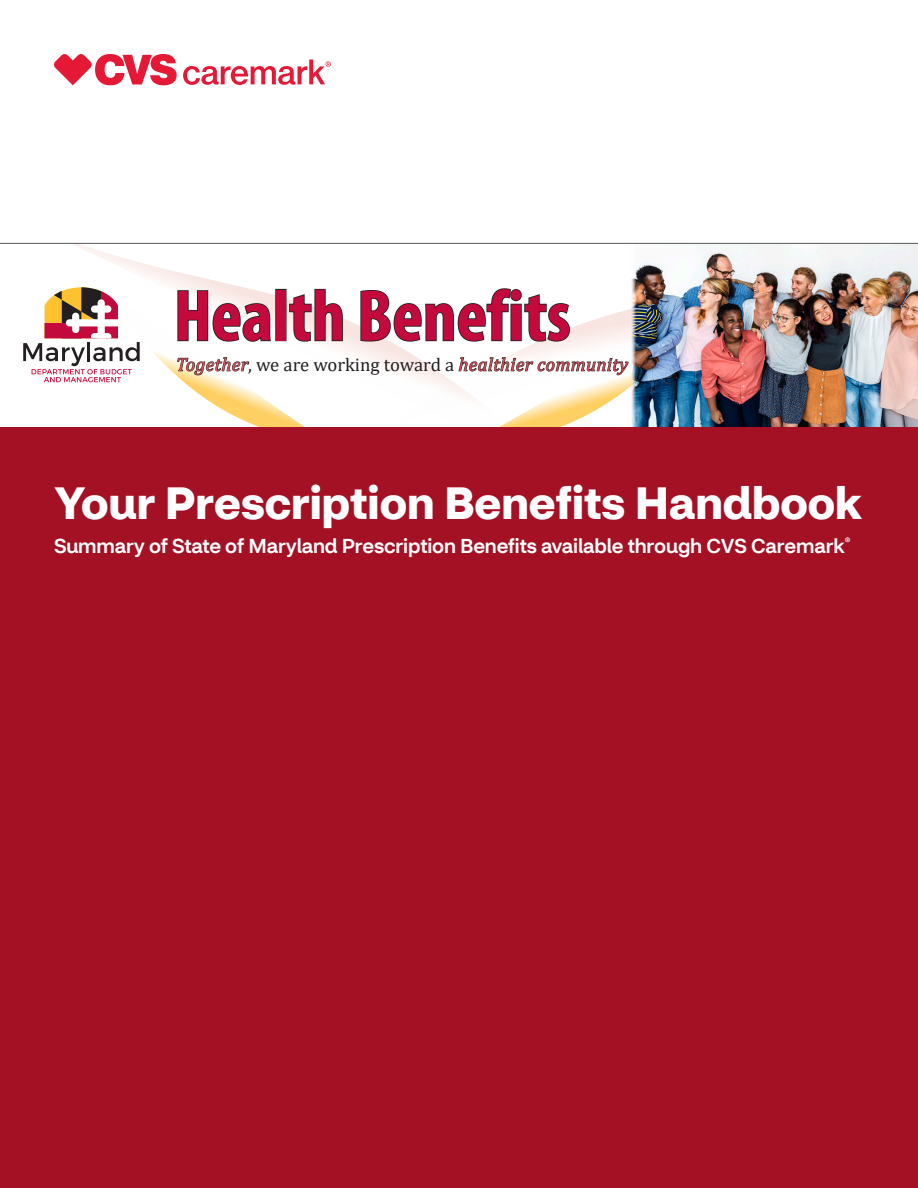
<style>
.page{position:relative;width:918px;height:1188px;background:#fff}
.page>*{position:absolute;margin:0;border:0;box-sizing:border-box;transform-origin:0 0}
.t1{font:700 condensed 73.05px "Myriad Pro";color:#c40a3c}
.t2{font:700 45px "CVS Health Sans";color:#fff}
.t3{font:500 20.1px "CVS Health Sans";letter-spacing:-.005em;color:#fff}
.t4{font:18.75px "Cambria";letter-spacing:-.005em;color:#231f20}
.s1{font-style:italic;color:#d0585c}
.s2{font-style:italic;color:#ce4b55}
</style>
<div class="page">
<div style="left:0;top:404px;width:918px;height:784px;background:#a41024"></div>
<div style="left:0;top:243px;width:918px;height:184px;background:#fff"></div>
<svg style="left:73px;top:244px;width:146px;height:38px"></svg>
<img style="left:631px;top:244px;width:287px;height:183px">
<svg style="left:23px;top:282px;width:693px;height:145px"></svg>
<hr style="left:0;top:243px;width:918px;height:1px;background:#57585a">
<svg style="left:54px;top:54px;width:277px;height:31px"></svg>
<p class="t1" style="left:174px;top:270px;width:398px">Health Benefits</p>
<p class="t4" style="left:176px;top:354px;width:453px"><span class="s1">Together</span>, we are working toward a <span class="s2">healthier community</span></p>
<p class="t2" style="left:54px;top:475px;width:810px">Your Prescription Benefits Handbook</p>
<p class="t3" style="left:54px;top:533px;width:798px">Summary of State of Maryland Prescription Benefits available through CVS Caremark<sup>®</sup></p>
</div>
